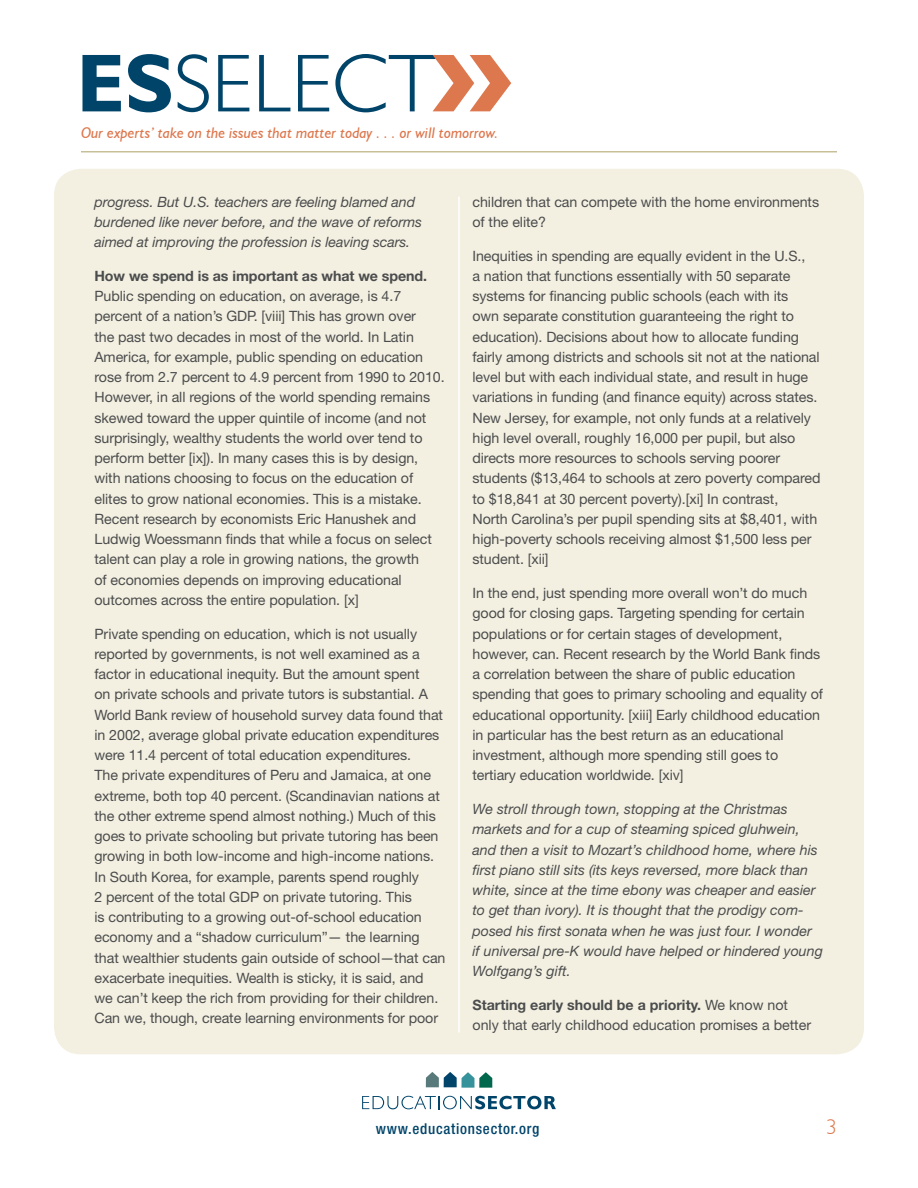
<style>
.page{position:relative;width:918px;height:1188px;background:#fff}
.page>*{position:absolute;margin:0;border:0;box-sizing:border-box;transform-origin:0 0}
.t1{font:300 21px "Humanist 521 BT";color:#dd774d}
.t2{font:italic 15.3px "Humanist 521 BT";color:#dd774d}
.t3{font:500 condensed 15px "Helvetica Neue LT Std";letter-spacing:.05em;color:#00446a}
.t4{font:14.25px/20.2px "Helvetica Neue LT Std";letter-spacing:-.005em;color:#4b4c4d}
.t5{font:italic 14.25px/20.2px "Helvetica Neue LT Std";color:#4b4c4d}
.t6{font:700 14.25px "Helvetica Neue LT Std";letter-spacing:-.005em;color:#4b4c4d}
.s1{font-weight:700}
</style>
<div class="page">
<div style="left:54px;top:169px;width:810px;height:885px;background:#f3f0e1;border-radius:27px"></div>
<svg style="left:82px;top:55px;width:39px;height:56px"></svg>
<svg style="left:128px;top:54px;width:43px;height:58px"></svg>
<svg style="left:178px;top:54px;width:31px;height:58px"></svg>
<svg style="left:218px;top:55px;width:31px;height:56px"></svg>
<svg style="left:259px;top:55px;width:31px;height:56px"></svg>
<svg style="left:298px;top:55px;width:31px;height:56px"></svg>
<svg style="left:335px;top:54px;width:176px;height:58px"></svg>
<svg style="left:362px;top:1096px;width:194px;height:13px"></svg>
<svg style="left:426px;top:1072px;width:66px;height:16px"></svg>
<hr style="left:81px;top:151px;width:756px;height:1px;background:#b5ab75">
<hr style="left:458px;top:197px;width:2px;height:835px;background:#fff">
<p class="t2" style="left:81px;top:123px;width:419px">Our experts’ take on the issues that matter today . . . or will tomorrow.</p>
<p class="t5" style="left:94px;top:191px;width:329px">progress. But U.S. teachers are feeling blamed and burdened like never before, and the wave of reforms aimed at improving the profession is leaving scars.</p>
<p class="t6" style="left:94px;top:267px;width:334px">How we spend is as important as what we spend.</p>
<p class="t4" style="left:94px;top:286px;width:352px">Public spending on education, on average, is 4.7 percent of a nation’s GDP. [viii] This has grown over<br>the past two decades in most of the world. In Latin America, for example, public spending on education rose from 2.7 percent to 4.9 percent from 1990 to 2010.<br>However, in all regions of the world spending remains skewed toward the upper quintile of income (and not surprisingly, wealthy students the world over tend to perform better [ix]). In many cases this is by design, with nations choosing to focus on the education of elites to grow national economies. This is a mistake.<br>Recent research by economists Eric Hanushek and Ludwig Woessmann finds that while a focus on select talent can play a role in growing nations, the growth<br>of economies depends on improving educational outcomes across the entire population. [x]</p>
<p class="t4" style="left:94px;top:623px;width:353px">Private spending on education, which is not usually reported by governments, is not well examined as a factor in educational inequity. But the amount spent<br>on private schools and private tutors is substantial. A World Bank review of household survey data found that in 2002, average global private education expenditures were 11.4 percent of total education expenditures.<br>The private expenditures of Peru and Jamaica, at one extreme, both top 40 percent. (Scandinavian nations at the other extreme spend almost nothing.) Much of this goes to private schooling but private tutoring has been growing in both low-income and high-income nations.<br>In South Korea, for example, parents spend roughly<br>2 percent of the total GDP on private tutoring. This<br>is contributing to a growing out-of-school education economy and a “shadow curriculum”— the learning that wealthier students gain outside of school—that can exacerbate inequities. Wealth is sticky, it is said, and we can’t keep the rich from providing for their children.<br>Can we, though, create learning environments for poor</p>
<p class="t4" style="left:472px;top:191px;width:348px">children that can compete with the home environments of the elite?</p>
<p class="t4" style="left:472px;top:245px;width:350px">Inequities in spending are equally evident in the U.S.,<br>a nation that functions essentially with 50 separate systems for financing public schools (each with its<br>own separate constitution guaranteeing the right to education). Decisions about how to allocate funding fairly among districts and schools sit not at the national level but with each individual state, and result in huge variations in funding (and finance equity) across states.<br>New Jersey, for example, not only funds at a relatively high level overall, roughly 16,000 per pupil, but also directs more resources to schools serving poorer students ($13,464 to schools at zero poverty compared to $18,841 at 30 percent poverty).[xi] In contrast,<br>North Carolina’s per pupil spending sits at $8,401, with high-poverty schools receiving almost $1,500 less per student. [xii]</p>
<p class="t4" style="left:472px;top:583px;width:352px">In the end, just spending more overall won’t do much good for closing gaps. Targeting spending for certain populations or for certain stages of development, however, can. Recent research by the World Bank finds a correlation between the share of public education spending that goes to primary schooling and equality of educational opportunity. [xiii] Early childhood education in particular has the best return as an educational investment, although more spending still goes to tertiary education worldwide. [xiv]</p>
<p class="t5" style="left:472px;top:799px;width:352px">We stroll through town, stopping at the Christmas markets and for a cup of steaming spiced gluhwein, and then a visit to Mozart’s childhood home, where his first piano still sits (its keys reversed, more black than white, since at the time ebony was cheaper and easier to get than ivory). It is thought that the prodigy com&shy;posed his first sonata when he was just four. I wonder<br>if universal pre-K would have helped or hindered young Wolfgang’s gift.</p>
<p class="t4" style="left:472px;top:995px;width:340px"><span class="s1">Starting early should be a priority.</span> We know not only that early childhood education promises a better</p>
<p class="t3" style="left:376px;top:1119px;width:165px">www.educationsector.org</p>
<h1 class="t1" style="left:826px;top:1114px;width:12px">3</h1>
</div>
